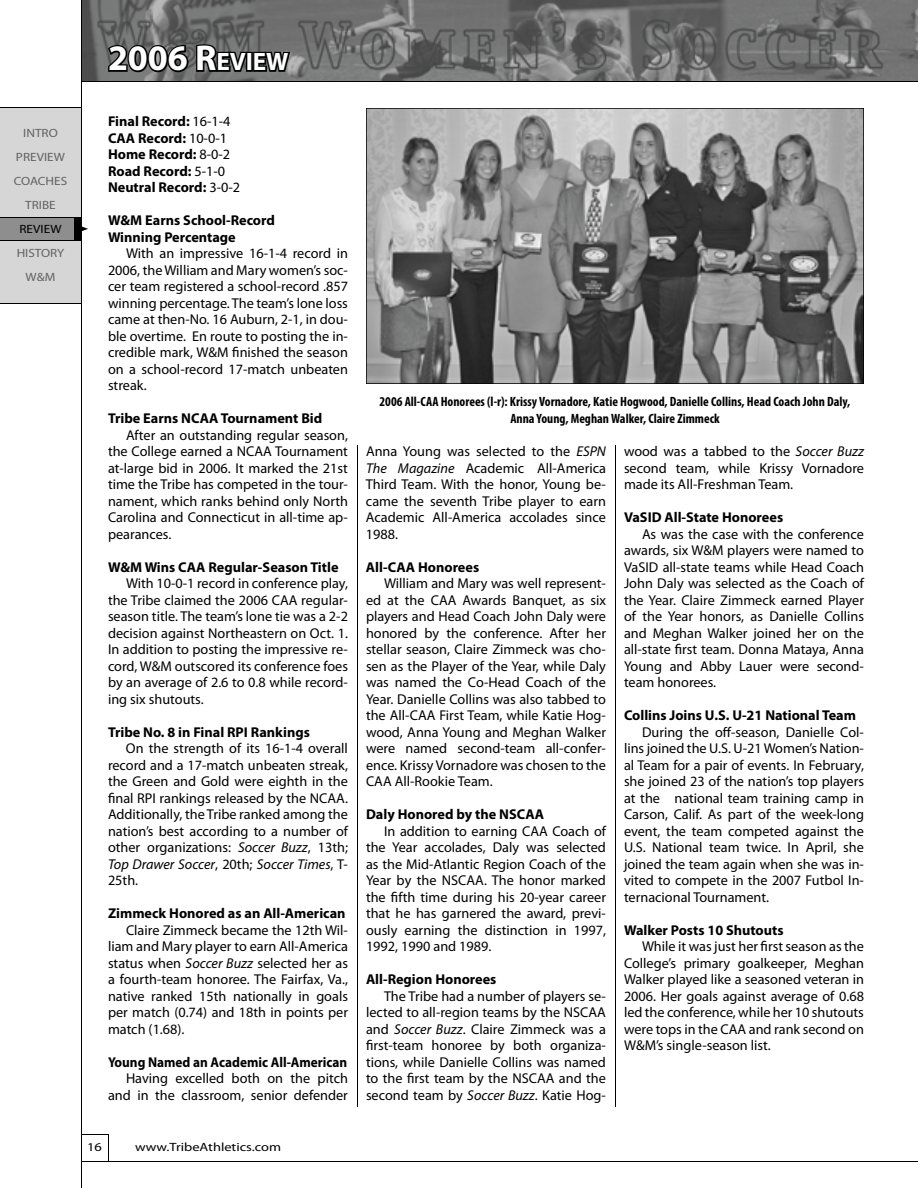
<style>
.page{position:relative;width:918px;height:1188px;background:#fff}
.page>*{position:absolute;margin:0;border:0;box-sizing:border-box;transform-origin:0 0}
.t1{font:700 36px "Myriad Pro";color:#fff}
.t2{font:14.25px/16.5px "Myriad Pro";color:#000;text-align:justify}
.t3{font:700 14.25px/16.5px "Myriad Pro";color:#000}
.t4{font:700 14.25px "Myriad Pro";color:#000;scale:.93 1}
.t5{font:700 condensed 13.5px/16.2px "Myriad Pro";color:#000;text-align:center}
.t6{font:12px/24px "Myriad Pro";color:#636363;text-align:center;scale:1.1 1}
.t7{font:12px "Myriad Pro";color:#000;scale:1.2 1}
.t8{font:12px "Myriad Pro";color:#000;scale:1.1 1}
.s1{font-size:25.2px}
.s2{font-weight:400}
.s3{font-style:italic}
</style>
<div class="page">
<img style="left:82px;top:0;width:836px;height:81px">
<hr style="left:81px;top:0;width:1px;height:1188px;background:#000">
<hr style="left:81px;top:81px;width:837px;height:1px;background:#000">
<hr style="left:81px;top:1161px;width:837px;height:1px;background:#000">
<svg style="left:82px;top:1134px;width:27px;height:27px"></svg>
<hr style="left:0;top:303px;width:81px;height:1px;background:#000">
<svg style="left:0;top:108px;width:88px;height:195px;background:#ccc"></svg>
<hr style="left:357px;top:446px;width:1px;height:661px;background:#000">
<hr style="left:615px;top:446px;width:1px;height:661px;background:#000">
<svg style="left:366px;top:108px;width:498px;height:276px;background:#818181"></svg>
<svg style="left:105px;top:0;width:187px;height:81px;background:#595959"></svg>
<p class="t6" style="left:14px;top:121px;width:50px">INTRO<br>PREVIEW<br>COACHES<br>TRIBE</p>
<p class="t8" style="left:19px;top:223px;width:40px">REVIEW</p>
<p class="t6" style="left:17px;top:241px;width:45px">HISTORY<br>W&amp;M</p>
<h1 class="t1" style="left:108px;top:38px;width:182px">2006 R<span class="s1">EVIEW</span></h1>
<p class="t3" style="left:108px;top:114px;width:134px">Final Record: <span class="s2">16-1-4<br></span>CAA Record: <span class="s2">10-0-1<br></span>Home Record: <span class="s2">8-0-2<br></span>Road Record: <span class="s2">5-1-0<br></span>Neutral Record: <span class="s2">3-0-2</span></p>
<p class="t3" style="left:108px;top:213px;width:168px">W&amp;M Earns School-Record<br>Winning Percentage</p>
<p class="t2" style="left:108px;top:246px;width:242px;text-indent:18px">With an impressive 16-1-4 record in 2006, the William and Mary women’s soc&shy;cer team registered a school-record .857 winning percentage. The team’s lone loss came at then-No. 16 Auburn, 2-1, in dou&shy;ble overtime. En route to posting the in&shy;credible mark, W&amp;M finished the season on a school-record 17-match unbeaten streak.</p>
<p class="t3" style="left:108px;top:411px;width:216px">Tribe Earns NCAA Tournament Bid</p>
<p class="t2" style="left:108px;top:427px;width:242px;text-indent:18px">After an outstanding regular season, the College earned a NCAA Tournament at-large bid in 2006. It marked the 21st time the Tribe has competed in the tour&shy;nament, which ranks behind only North Carolina and Connecticut in all-time ap&shy;pearances.</p>
<p class="t3" style="left:108px;top:559px;width:232px">W&amp;M Wins CAA Regular-Season Title</p>
<p class="t2" style="left:108px;top:576px;width:242px;text-indent:18px">With 10-0-1 record in conference play, the Tribe claimed the 2006 CAA regular&shy;season title. The team’s lone tie was a 2-2 decision against Northeastern on Oct. 1.<br>In addition to posting the impressive re&shy;cord, W&amp;M outscored its conference foes by an average of 2.6 to 0.8 while record&shy;ing six shutouts.</p>
<p class="t3" style="left:108px;top:724px;width:203px">Tribe No. 8 in Final RPI Rankings</p>
<p class="t2" style="left:108px;top:741px;width:242px;text-indent:18px">On the strength of its 16-1-4 overall record and a 17-match unbeaten streak, the Green and Gold were eighth in the final RPI rankings released by the NCAA.<br>Additionally, the Tribe ranked among the nation’s best according to a number of other organizations: <span class="s3">Soccer Buzz</span>, 13th; <span class="s3">Top Drawer Soccer</span>, 20th; <span class="s3">Soccer Times</span>, T-25th.</p>
<p class="t3" style="left:108px;top:906px;width:239px">Zimmeck Honored as an All-American</p>
<p class="t2" style="left:108px;top:922px;width:242px;text-indent:18px">Claire Zimmeck became the 12th Wil&shy;liam and Mary player to earn All-America status when <span class="s3">Soccer Buzz</span> selected her as a fourth-team honoree. The Fairfax, Va., native ranked 15th nationally in goals per match (0.74) and 18th in points per match (1.68).</p>
<p class="t4" style="left:108px;top:1054px;width:259px">Young Named an Academic All-American</p>
<p class="t2" style="left:108px;top:1071px;width:242px;text-align:right">Having excelled both on the pitch and in the classroom, senior defender</p>
<p class="t7" style="left:87px;top:1141px;width:14px">16</p>
<p class="t7" style="left:135px;top:1140px;width:123px">www.TribeAthletics.com</p>
<p class="t5" style="left:380px;top:394px;width:472px">2006 All-CAA Honorees (l-r): Krissy Vornadore, Katie Hogwood, Danielle Collins, Head Coach John Daly,<br>Anna Young, Meghan Walker, Claire Zimmeck</p>
<p class="t2" style="left:366px;top:443px;width:242px">Anna Young was selected to the <span class="s3">ESPN The Magazine</span> Academic All-America Third Team. With the honor, Young be&shy;came the seventh Tribe player to earn Academic All-America accolades since 1988.</p>
<p class="t3" style="left:366px;top:559px;width:115px">All-CAA Honorees</p>
<p class="t2" style="left:366px;top:575px;width:242px;text-indent:18px">William and Mary was well represent&shy;ed at the CAA Awards Banquet, as six players and Head Coach John Daly were honored by the conference. After her stellar season, Claire Zimmeck was cho&shy;sen as the Player of the Year, while Daly was named the Co-Head Coach of the Year. Danielle Collins was also tabbed to the All-CAA First Team, while Katie Hog&shy;wood, Anna Young and Meghan Walker were named second-team all-confer&shy;ence. Krissy Vornadore was chosen to the CAA All-Rookie Team.</p>
<p class="t3" style="left:366px;top:806px;width:180px">Daly Honored by the NSCAA</p>
<p class="t2" style="left:366px;top:823px;width:242px;text-indent:18px">In addition to earning CAA Coach of the Year accolades, Daly was selected as the Mid-Atlantic Region Coach of the Year by the NSCAA. The honor marked the fifth time during his 20-year career that he has garnered the award, previ&shy;ously earning the distinction in 1997, 1992, 1990 and 1989.</p>
<p class="t3" style="left:366px;top:971px;width:132px">All-Region Honorees</p>
<p class="t2" style="left:366px;top:988px;width:242px;text-indent:18px">The Tribe had a number of players se&shy;lected to all-region teams by the NSCAA and <span class="s3">Soccer Buzz</span>. Claire Zimmeck was a first-team honoree by both organiza&shy;tions, while Danielle Collins was named to the first team by the NSCAA and the second team by <span class="s3">Soccer Buzz</span>. Katie Hog-</p>
<p class="t2" style="left:624px;top:443px;width:242px">wood was a tabbed to the <span class="s3">Soccer Buzz </span>second team, while Krissy Vornadore made its All-Freshman Team.</p>
<p class="t3" style="left:624px;top:509px;width:161px">VaSID All-State Honorees</p>
<p class="t2" style="left:624px;top:526px;width:242px;text-indent:18px">As was the case with the conference awards, six W&amp;M players were named to VaSID all-state teams while Head Coach John Daly was selected as the Coach of the Year. Claire Zimmeck earned Player of the Year honors, as Danielle Collins and Meghan Walker joined her on the all-state first team. Donna Mataya, Anna Young and Abby Lauer were second&shy;team honorees.</p>
<p class="t3" style="left:624px;top:707px;width:234px">Collins Joins U.S. U-21 National Team</p>
<p class="t2" style="left:624px;top:724px;width:242px;text-indent:18px">During the off-season, Danielle Col&shy;lins joined the U.S. U-21 Women’s Nation&shy;al Team for a pair of events. In February, she joined 23 of the nation’s top players at the national team training camp in Carson, Calif. As part of the week-long event, the team competed against the U.S. National team twice. In April, she joined the team again when she was in&shy;vited to compete in the 2007 Futbol In&shy;ternacional Tournament.</p>
<p class="t3" style="left:624px;top:922px;width:161px">Walker Posts 10 Shutouts</p>
<p class="t2" style="left:624px;top:938px;width:242px;text-indent:18px">While it was just her first season as the College’s primary goalkeeper, Meghan Walker played like a seasoned veteran in 2006. Her goals against average of 0.68 led the conference, while her 10 shutouts were tops in the CAA and rank second on W&amp;M’s single-season list.</p>
</div>
